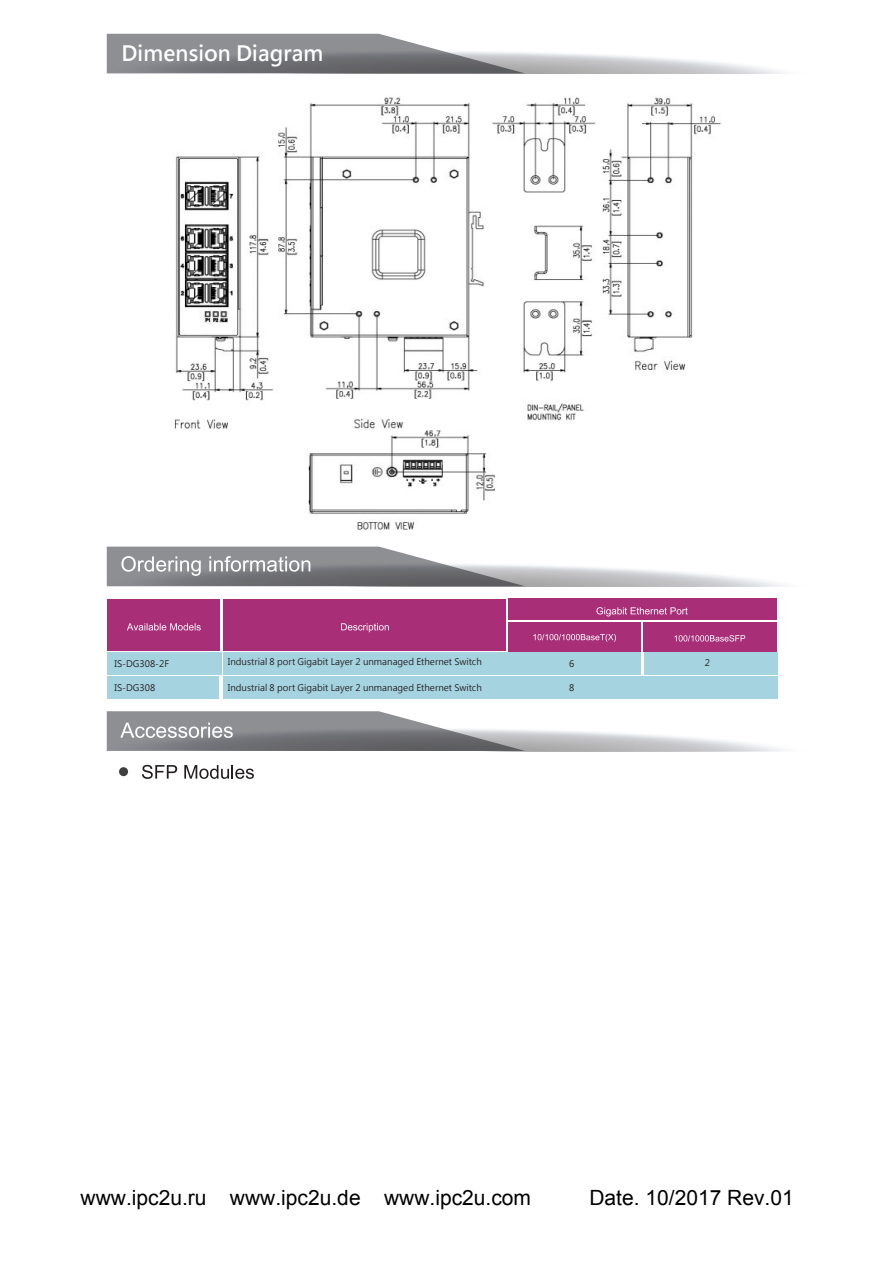
<style>
.page{position:relative;width:893px;height:1263px;background:#fff}
.page>*{position:absolute;margin:0;border:0;box-sizing:border-box;transform-origin:0 0}
.t1{font:21px "Arial";color:#000}
.t2{font:700 21px "Microsoft Jheng Hei";color:#fff}
.t3{font:9px "Microsoft Jheng Hei";color:#231f20}
</style>
<div class="page">
<svg style="left:106px;top:547px;width:677px;height:40px"></svg>
<svg style="left:106px;top:711px;width:677px;height:41px"></svg>
<div style="left:107px;top:598px;width:114px;height:53px;background:#a82e78"></div>
<svg style="left:127px;top:623px;width:74px;height:7px"></svg>
<div style="left:223px;top:598px;width:284px;height:53px;background:#a82e78"></div>
<svg style="left:341px;top:623px;width:48px;height:9px"></svg>
<div style="left:507px;top:598px;width:269px;height:22px;background:#a82e78"></div>
<div style="left:507px;top:622px;width:136px;height:29px;background:#a82e78"></div>
<svg style="left:533px;top:634px;width:83px;height:8px"></svg>
<div style="left:643px;top:622px;width:133px;height:29px;background:#a82e78"></div>
<svg style="left:674px;top:635px;width:71px;height:7px"></svg>
<svg style="left:596px;top:607px;width:92px;height:10px"></svg>
<svg style="left:220px;top:598px;width:1px;height:53px"></svg>
<svg style="left:506px;top:598px;width:1px;height:53px"></svg>
<hr style="left:641px;top:622px;width:2px;height:29px;background:#fff">
<div style="left:108px;top:652px;width:112px;height:22px;background:#a5d3df"></div>
<div style="left:223px;top:652px;width:284px;height:22px;background:#a5d3df"></div>
<div style="left:223px;top:676px;width:284px;height:22px;background:#a5d3df"></div>
<div style="left:507px;top:652px;width:134px;height:22px;background:#a5d3df"></div>
<div style="left:508px;top:676px;width:134px;height:22px;background:#a5d3df"></div>
<div style="left:644px;top:652px;width:133px;height:22px;background:#a5d3df"></div>
<svg style="left:142px;top:765px;width:35px;height:14px"></svg>
<svg style="left:184px;top:765px;width:70px;height:14px"></svg>
<div style="left:119px;top:767px;width:9px;height:9px;background:#3e3e3f;border-radius:50%"></div>
<div style="left:108px;top:676px;width:111px;height:22px;background:#a5d3df"></div>
<div style="left:644px;top:676px;width:133px;height:22px;background:#a5d3df"></div>
<svg style="left:106px;top:34px;width:678px;height:40px"></svg>
<img style="left:174px;top:97px;width:547px;height:433px">
<h1 class="t2" style="left:121px;top:41px;width:204px">Dimension Diagram</h1>
<p class="t3" style="left:115px;top:658px;width:56px">IS-DG308-2F</p>
<p class="t3" style="left:228px;top:656px;width:256px">Industrial 8 port Gigabit Layer 2 unmanaged Ethernet Switch</p>
<p class="t3" style="left:569px;top:658px;width:7px">6</p>
<p class="t3" style="left:705px;top:657px;width:7px">2</p>
<p class="t3" style="left:115px;top:682px;width:42px">IS-DG308</p>
<p class="t3" style="left:228px;top:682px;width:256px">Industrial 8 port Gigabit Layer 2 unmanaged Ethernet Switch</p>
<p class="t3" style="left:569px;top:682px;width:7px">8</p>
<h1 class="t1" style="left:81px;top:1183px;width:452px">www.ipc2u.ru www.ipc2u.de www.ipc2u.com</h1>
<h1 class="t1" style="left:589px;top:1183px;width:206px">Date. 10/2017 Rev.01</h1>
</div>
